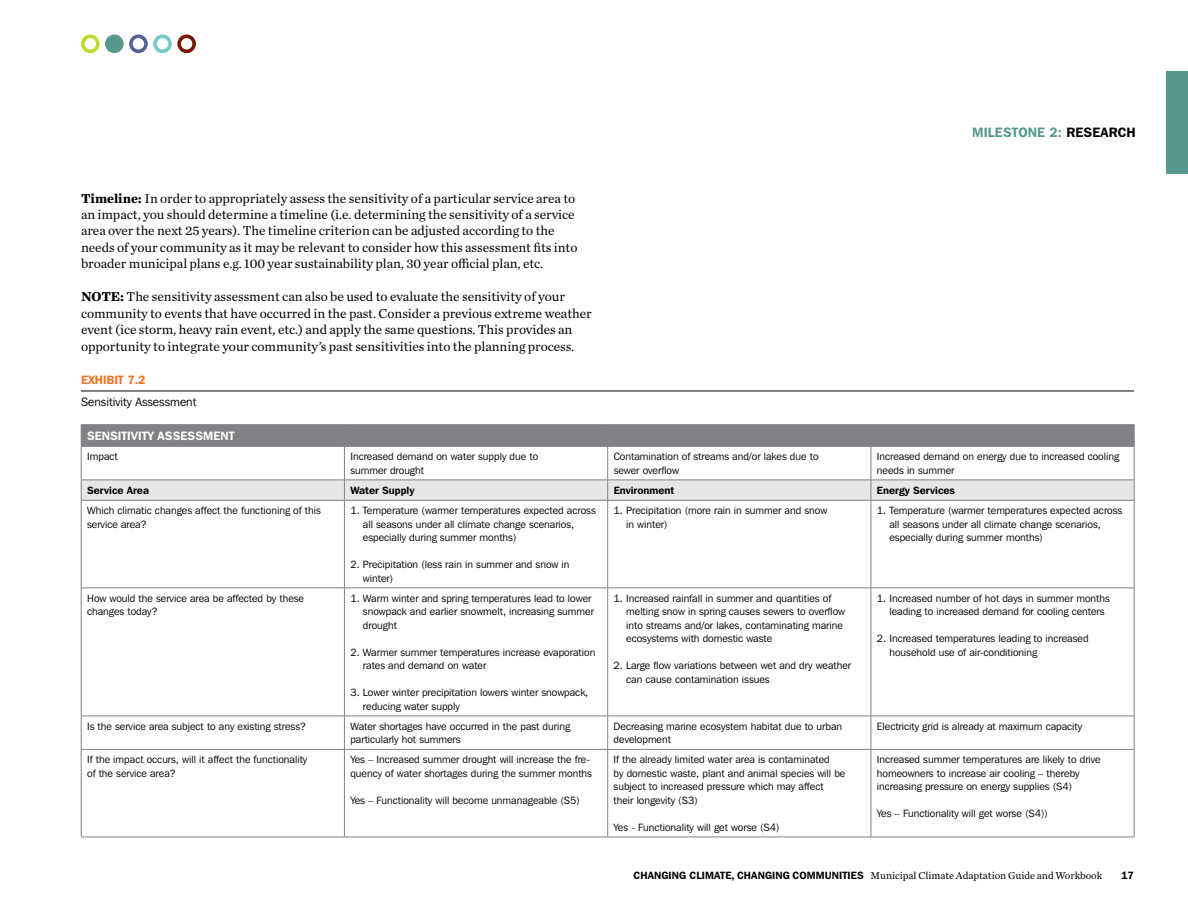
<style>
.page{position:relative;width:1188px;height:918px;background:#fff}
.page>*{position:absolute;margin:0;border:0;box-sizing:border-box;transform-origin:0 0}
.t1{font:13.5px/16.5px "Chronicle Text G1";letter-spacing:-.005em;color:#000}
.t2{font:600 13.5px "Franklin Gothic IT Cby BT";letter-spacing:.01em;color:#56998c}
.t3{font:12px "Franklin Gothic IT Cby BT";color:#000}
.t4{font:600 12px "Franklin Gothic IT Cby BT";color:#fff}
.t5{font:600 12px "Franklin Gothic IT Cby BT";color:#f37021}
.t6{font:10.5px/13.5px "Franklin Gothic IT Cby BT";color:#000}
.t7{font:10.5px "Chronicle Text G1";letter-spacing:-.005em;color:#000}
.t8{font:600 10.5px "Franklin Gothic IT Cby BT";color:#000}
.s1{color:#000}
.s2{font-weight:700}
.s3{font-family:"Franklin Gothic IT Cby BT";font-weight:600}
</style>
<div class="page">
<div style="left:1166px;top:71px;width:22px;height:103px;background:#56998c"></div>
<hr style="left:81px;top:391px;width:1053px;height:1px;background:#000">
<hr style="left:81px;top:424px;width:263px;height:1px;background:#808285">
<hr style="left:344px;top:424px;width:264px;height:1px;background:#808285">
<hr style="left:608px;top:424px;width:263px;height:1px;background:#808285">
<hr style="left:871px;top:424px;width:263px;height:1px;background:#808285">
<div style="left:81px;top:425px;width:1054px;height:21px;background:#808285"></div>
<hr style="left:81px;top:446px;width:263px;height:1px;background:#808285">
<hr style="left:81px;top:447px;width:1px;height:33px;background:#808285">
<hr style="left:344px;top:446px;width:264px;height:1px;background:#808285">
<hr style="left:344px;top:447px;width:1px;height:33px;background:#808285">
<hr style="left:608px;top:446px;width:263px;height:1px;background:#808285">
<hr style="left:607px;top:447px;width:1px;height:33px;background:#808285">
<hr style="left:871px;top:446px;width:263px;height:1px;background:#808285">
<hr style="left:871px;top:447px;width:1px;height:33px;background:#808285">
<hr style="left:1134px;top:447px;width:1px;height:33px;background:#808285">
<svg style="left:81px;top:480px;width:1054px;height:20px;background:#e2e3e4"></svg>
<hr style="left:81px;top:500px;width:263px;height:1px;background:#808285">
<hr style="left:81px;top:501px;width:1px;height:87px;background:#808285">
<hr style="left:344px;top:500px;width:264px;height:1px;background:#808285">
<hr style="left:344px;top:501px;width:1px;height:87px;background:#808285">
<hr style="left:608px;top:500px;width:263px;height:1px;background:#808285">
<hr style="left:607px;top:501px;width:1px;height:87px;background:#808285">
<hr style="left:871px;top:500px;width:263px;height:1px;background:#808285">
<hr style="left:871px;top:501px;width:1px;height:87px;background:#808285">
<hr style="left:1134px;top:501px;width:1px;height:87px;background:#808285">
<hr style="left:81px;top:588px;width:263px;height:1px;background:#808285">
<hr style="left:81px;top:588px;width:1px;height:128px;background:#808285">
<hr style="left:344px;top:588px;width:264px;height:1px;background:#808285">
<hr style="left:344px;top:588px;width:1px;height:128px;background:#808285">
<hr style="left:608px;top:588px;width:263px;height:1px;background:#808285">
<hr style="left:607px;top:588px;width:1px;height:128px;background:#808285">
<hr style="left:871px;top:588px;width:263px;height:1px;background:#808285">
<hr style="left:871px;top:588px;width:1px;height:128px;background:#808285">
<hr style="left:1134px;top:588px;width:1px;height:128px;background:#808285">
<hr style="left:81px;top:716px;width:263px;height:1px;background:#808285">
<hr style="left:81px;top:716px;width:1px;height:33px;background:#808285">
<hr style="left:344px;top:716px;width:264px;height:1px;background:#808285">
<hr style="left:344px;top:716px;width:1px;height:33px;background:#808285">
<hr style="left:608px;top:716px;width:263px;height:1px;background:#808285">
<hr style="left:607px;top:716px;width:1px;height:33px;background:#808285">
<hr style="left:871px;top:716px;width:263px;height:1px;background:#808285">
<hr style="left:871px;top:716px;width:1px;height:33px;background:#808285">
<hr style="left:1134px;top:716px;width:1px;height:33px;background:#808285">
<hr style="left:81px;top:749px;width:263px;height:1px;background:#808285">
<hr style="left:81px;top:750px;width:1px;height:87px;background:#808285">
<hr style="left:344px;top:749px;width:264px;height:1px;background:#808285">
<hr style="left:344px;top:750px;width:1px;height:87px;background:#808285">
<hr style="left:608px;top:749px;width:263px;height:1px;background:#808285">
<hr style="left:607px;top:750px;width:1px;height:87px;background:#808285">
<hr style="left:871px;top:749px;width:263px;height:1px;background:#808285">
<hr style="left:871px;top:750px;width:1px;height:87px;background:#808285">
<hr style="left:1134px;top:750px;width:1px;height:87px;background:#808285">
<hr style="left:81px;top:837px;width:263px;height:1px;background:#808285">
<hr style="left:344px;top:837px;width:264px;height:1px;background:#808285">
<hr style="left:608px;top:837px;width:263px;height:1px;background:#808285">
<hr style="left:871px;top:837px;width:263px;height:1px;background:#808285">
<div style="left:81px;top:34px;width:19px;height:19px;border:4px solid #c1d82f;border-radius:50%"></div>
<div style="left:177px;top:34px;width:19px;height:19px;border:4px solid #7a1600;border-radius:50%"></div>
<div style="left:107px;top:36px;width:15px;height:15px;background:#56998c;border-radius:50%"></div>
<div style="left:105px;top:34px;width:19px;height:19px;border:4px solid #56998c;border-radius:50%"></div>
<div style="left:153px;top:34px;width:19px;height:19px;border:4px solid #74cbc8;border-radius:50%"></div>
<div style="left:129px;top:34px;width:19px;height:19px;border:4px solid #546292;border-radius:50%"></div>
<p class="t2" style="left:972px;top:124px;width:165px">MILESTONE 2: <span class="s1">RESEARCH</span></p>
<p class="t1" style="left:81px;top:189px;width:498px"><span class="s2">Timeline:</span> In order to appropriately assess the sensitivity of a particular service area to an impact, you should determine a timeline (i.e. determining the sensitivity of a service area over the next 25 years). The timeline criterion can be adjusted according to the needs of your community as it may be relevant to consider how this assessment fits into broader municipal plans e.g. 100 year sustainability plan, 30 year official plan, etc.</p>
<p class="t1" style="left:81px;top:288px;width:512px"><span class="s2">NOTE:</span> The sensitivity assessment can also be used to evaluate the sensitivity of your community to events that have occurred in the past. Consider a previous extreme weather event (ice storm, heavy rain event, etc.) and apply the same questions. This provides an opportunity to integrate your community’s past sensitivities into the planning process.</p>
<p class="t5" style="left:81px;top:372px;width:21px">EXHIBIT</p>
<p class="t5" style="left:127px;top:372px;width:20px">7.2</p>
<p class="t3" style="left:81px;top:395px;width:117px">Sensitivity Assessment</p>
<p class="t4" style="left:87px;top:429px;width:149px">SENSITIVITY ASSESSMENT</p>
<p class="t6" style="left:87px;top:450px;width:32px">Impact</p>
<p class="t6" style="left:350px;top:450px;width:189px">Increased demand on water supply due to summer drought</p>
<p class="t6" style="left:614px;top:450px;width:206px">Contamination of streams and/or lakes due to sewer overflow</p>
<p class="t6" style="left:877px;top:450px;width:244px">Increased demand on energy due to increased cooling needs in summer</p>
<p class="t8" style="left:87px;top:484px;width:63px">SERVICE AREA</p>
<p class="t8" style="left:350px;top:484px;width:66px">WATER SUPPLY</p>
<p class="t8" style="left:614px;top:484px;width:62px">ENVIRONMENT</p>
<p class="t8" style="left:877px;top:484px;width:80px">ENERGY SERVICES</p>
<p class="t6" style="left:87px;top:504px;width:235px">Which climatic changes affect the functioning of this service area?</p>
<p class="t6" style="left:363px;top:504px;width:234px;text-indent:-13px">1. Temperature (warmer temperatures expected across all seasons under all climate change scenarios, especially during summer months)</p>
<p class="t6" style="left:363px;top:558px;width:208px;text-indent:-13px">2. Precipitation (less rain in summer and snow in winter)</p>
<p class="t6" style="left:626px;top:504px;width:203px;text-indent:-13px">1. Precipitation (more rain in summer and snow in winter)</p>
<p class="t6" style="left:889px;top:504px;width:234px;text-indent:-13px">1. Temperature (warmer temperatures expected across all seasons under all climate change scenarios, especially during summer months)</p>
<p class="t6" style="left:87px;top:591px;width:218px">How would the service area be affected by these changes today?</p>
<p class="t6" style="left:363px;top:591px;width:232px;text-indent:-13px">1. Warm winter and spring temperatures lead to lower snowpack and earlier snowmelt, increasing summer drought</p>
<p class="t6" style="left:363px;top:645px;width:234px;text-indent:-13px">2. Warmer summer temperatures increase evaporation rates and demand on water</p>
<p class="t6" style="left:363px;top:686px;width:227px;text-indent:-13px">3. Lower winter precipitation lowers winter snowpack, reducing water supply</p>
<p class="t6" style="left:626px;top:591px;width:220px;text-indent:-13px">1. Increased rainfall in summer and quantities of melting snow in spring causes sewers to overflow into streams and/or lakes, contaminating marine ecosystems with domestic waste</p>
<p class="t6" style="left:626px;top:659px;width:226px;text-indent:-13px">2. Large flow variations between wet and dry weather can cause contamination issues</p>
<p class="t6" style="left:889px;top:591px;width:222px;text-indent:-13px">1. Increased number of hot days in summer months leading to increased demand for cooling centers</p>
<p class="t6" style="left:889px;top:632px;width:201px;text-indent:-13px">2. Increased temperatures leading to increased household use of air-conditioning</p>
<p class="t6" style="left:87px;top:719px;width:220px">Is the service area subject to any existing stress?</p>
<p class="t6" style="left:350px;top:719px;width:221px">Water shortages have occurred in the past during particularly hot summers</p>
<p class="t6" style="left:614px;top:719px;width:230px">Decreasing marine ecosystem habitat due to urban development</p>
<p class="t6" style="left:877px;top:719px;width:207px">Electricity grid is already at maximum capacity</p>
<p class="t6" style="left:87px;top:753px;width:222px">If the impact occurs, will it affect the functionality of the service area?</p>
<p class="t6" style="left:350px;top:753px;width:243px">Yes – Increased summer drought will increase the fre&shy;quency of water shortages during the summer months</p>
<p class="t6" style="left:350px;top:793px;width:231px">Yes – Functionality will become unmanageable (S5)</p>
<p class="t6" style="left:614px;top:753px;width:233px">If the already limited water area is contaminated<br>by domestic waste, plant and animal species will be subject to increased pressure which may affect their longevity (S3)</p>
<p class="t6" style="left:614px;top:820px;width:167px">Yes - Functionality will get worse (S4)</p>
<p class="t6" style="left:877px;top:753px;width:225px">Increased summer temperatures are likely to drive homeowners to increase air cooling – thereby increasing pressure on energy supplies (S4)</p>
<p class="t6" style="left:877px;top:807px;width:173px">Yes – Functionality will get worse (S4))</p>
<p class="t7" style="left:634px;top:868px;width:470px"><span class="s3">CHANGING CLIMATE, CHANGING COMMUNITIES</span> Municipal Climate Adaptation Guide and Workbook</p>
<p class="t8" style="left:1121px;top:869px;width:14px">17</p>
</div>
